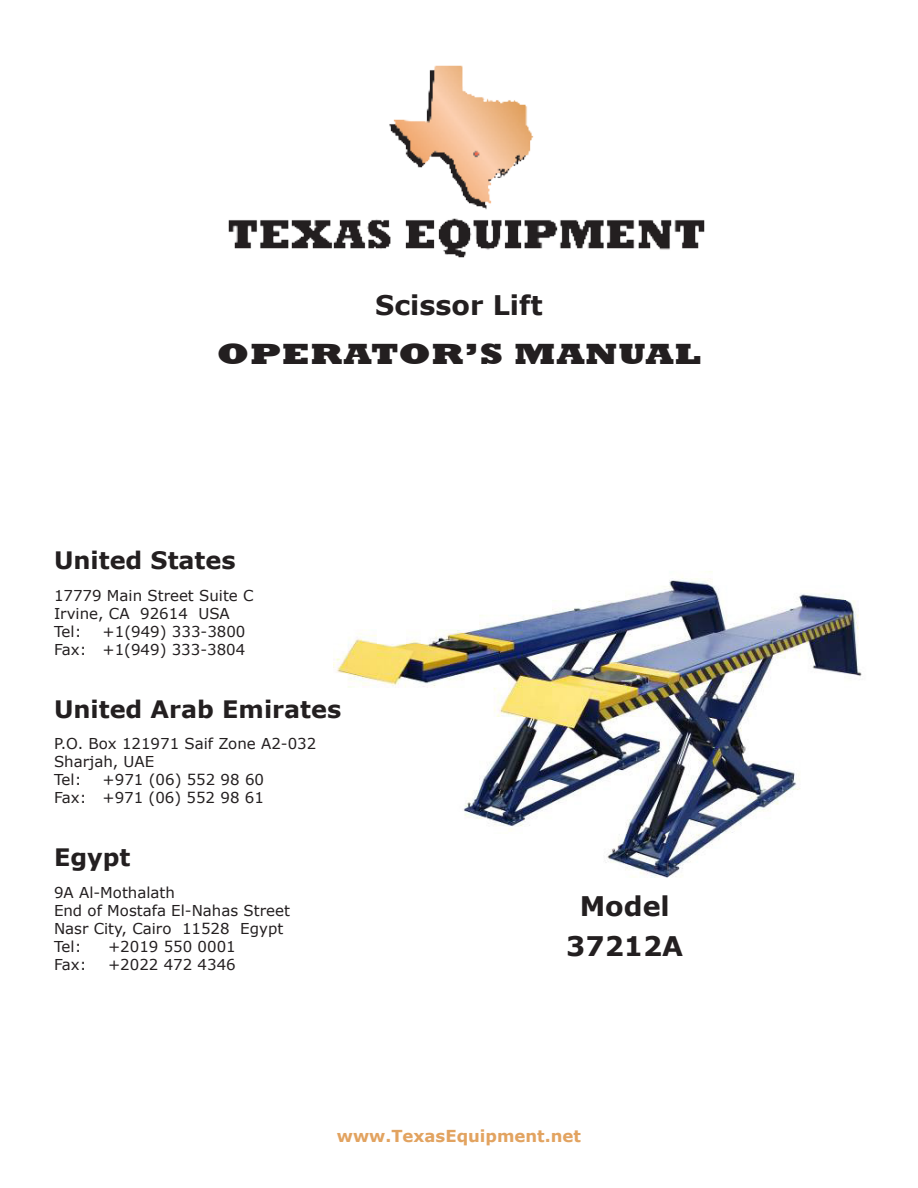
<style>
.page{position:relative;width:918px;height:1188px;background:#fff}
.page>*{position:absolute;margin:0;border:0;box-sizing:border-box;transform-origin:0 0}
.t1{font:800 30px "Rockwell";letter-spacing:.02em;color:#231f20;scale:1.25 1}
.t2{font:700 27px "Verdana";color:#231f20}
.t3{font:700 24px "Verdana";color:#231f20}
.t4{font:700 16.5px "Verdana";color:#e2a360}
.t5{font:15px/18px "Verdana";color:#231f20}
</style>
<div class="page">
<img style="left:334px;top:571px;width:528px;height:307px">
<img style="left:228px;top:65px;width:477px;height:193px">
<p class="t2" style="left:375px;top:286px;width:169px">Scissor Lift</p>
<p class="t1" style="left:217px;top:337px;width:389px">OPERATOR’S MANUAL</p>
<p class="t3" style="left:54px;top:543px;width:183px">United States</p>
<p class="t5" style="left:54px;top:586px;width:201px">17779 Main Street Suite C</p>
<p class="t5" style="left:54px;top:604px;width:177px">Irvine, CA 92614 USA</p>
<p class="t5" style="left:54px;top:622px;width:29px">Tel:</p>
<p class="t5" style="left:54px;top:622px;width:193px;text-align:right">+1(949) 333-3800<br>Fax: +1(949) 333-3804</p>
<p class="t3" style="left:54px;top:692px;width:289px">United Arab Emirates</p>
<p class="t5" style="left:54px;top:735px;width:264px">P.O. Box 121971 Saif Zone A2-032<br>Sharjah, UAE</p>
<p class="t5" style="left:54px;top:771px;width:29px">Tel:</p>
<p class="t5" style="left:103px;top:771px;width:163px">+971 (06) 552 98 60</p>
<p class="t5" style="left:54px;top:789px;width:211px">Fax: +971 (06) 552 98 61</p>
<p class="t3" style="left:54px;top:840px;width:78px">Egypt</p>
<p class="t5" style="left:54px;top:883px;width:237px">9A Al-Mothalath<br>End of Mostafa El-Nahas Street<br>Nasr City, Cairo 11528 Egypt</p>
<p class="t5" style="left:54px;top:937px;width:29px">Tel:</p>
<p class="t5" style="left:108px;top:937px;width:129px">+2019 550 0001</p>
<p class="t5" style="left:54px;top:955px;width:34px">Fax:</p>
<p class="t5" style="left:108px;top:955px;width:129px">+2022 472 4346</p>
<p class="t2" style="left:580px;top:888px;width:92px">Model</p>
<p class="t2" style="left:566px;top:927px;width:118px">37212A</p>
<p class="t4" style="left:337px;top:1124px;width:246px">www.TexasEquipment.net</p>
</div>
